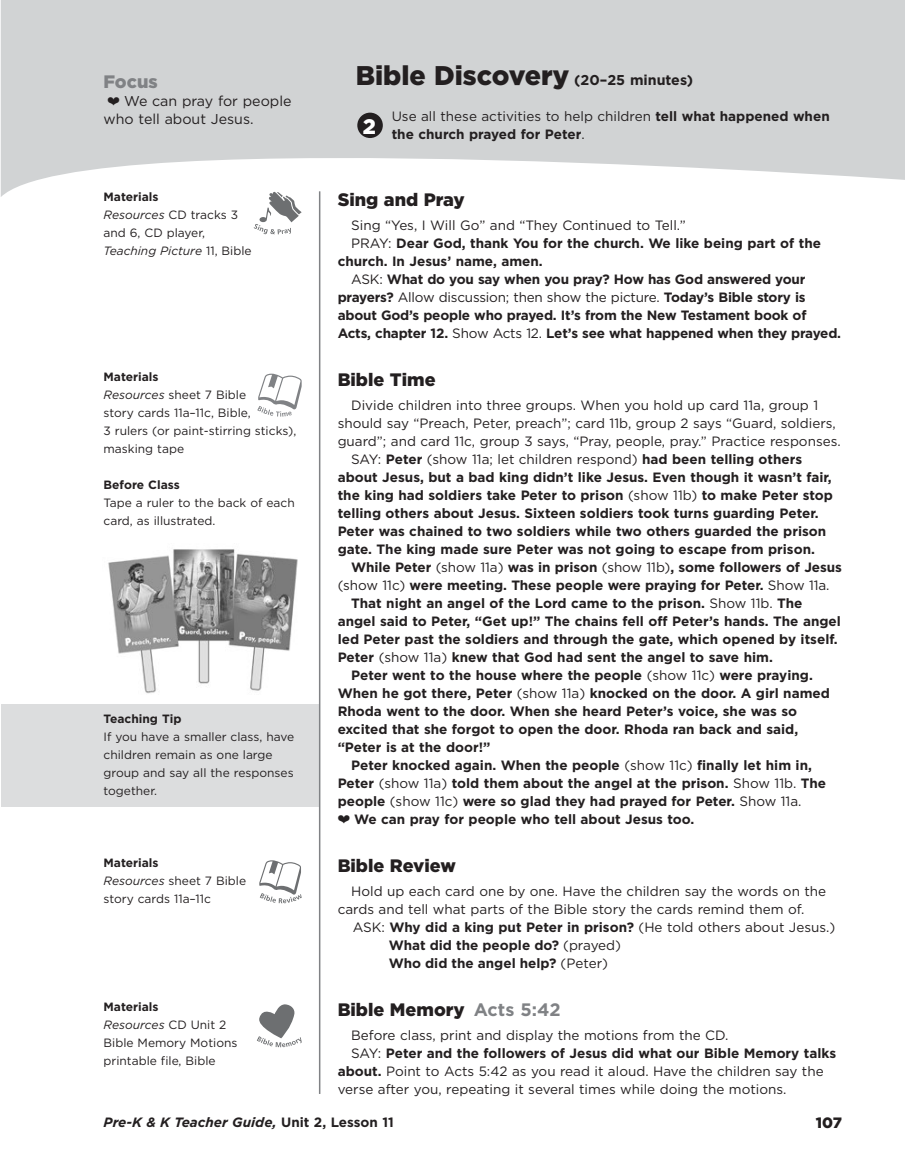
<style>
.page{position:relative;width:905px;height:1175px;background:#fff}
.page>*{position:absolute;margin:0;border:0;box-sizing:border-box;transform-origin:0 0}
.t1{font:900 27px "Gotham";color:#231f20}
.t2{font:900 21px "Gotham";color:#fff}
.t3{font:900 18px "Gotham";color:#231f20}
.t4{font:900 18px "Gotham";color:#808285}
.t5{font:900 15px "Gotham";color:#231f20}
.t6{font:14.25px/18px "Gotham";color:#231f20}
.t7{font:700 13.5px/18px "Gotham";color:#231f20}
.t8{font:13.5px/18px "Gotham";color:#231f20}
.t9{font:italic 700 13.5px "Gotham";color:#231f20}
.t10{font:12px/18px "Gotham";color:#231f20}
.t11{font:700 12px "Gotham";color:#231f20}
.s1{font-weight:700}
.s2{font-style:italic}
.s3{font-weight:700;font-size:14.25px}
.s4{font-weight:400}
.s5{font-weight:700;color:#808285}
.s6{font-style:normal}
</style>
<div class="page">
<svg style="left:1px;top:0;width:903px;height:197px;fill:#d1d3d4"></svg>
<div style="left:1px;top:704px;width:319px;height:103px;background:#dcddde"></div>
<img style="left:108px;top:549px;width:190px;height:145px">
<hr style="left:319px;top:191px;width:1px;height:903px;background:#808285">
<div style="left:357px;top:113px;width:26px;height:25px;background:#231f20;border-radius:50%"></div>
<svg style="left:254px;top:191px;width:48px;height:43px"></svg>
<svg style="left:257px;top:374px;width:44px;height:42px"></svg>
<svg style="left:259px;top:860px;width:42px;height:43px"></svg>
<svg style="left:257px;top:1004px;width:45px;height:43px"></svg>
<svg style="left:108px;top:97px;width:11px;height:8px"></svg>
<h3 class="t4" style="left:104px;top:69px;width:56px">Focus</h3>
<p class="t6" style="left:103px;top:92px;width:189px;text-indent:21px">We can pray for people who tell about Jesus.</p>
<p class="t10" style="left:104px;top:187px;width:150px"><span class="s1">Materials<br></span><span class="s2">Resources</span> CD tracks 3 and 6, CD player,<br><span class="s2">Teaching Picture</span> 11, Bible</p>
<p class="t10" style="left:104px;top:367px;width:194px"><span class="s1">Materials<br></span><span class="s2">Resources</span> sheet 7 Bible<br>story cards 11a–11c, Bible,<br>3 rulers (or paint-stirring sticks), masking tape</p>
<p class="t11" style="left:104px;top:477px;width:78px">Before Class</p>
<p class="t10" style="left:104px;top:493px;width:193px">Tape a ruler to the back of each card, as illustrated.</p>
<p class="t11" style="left:104px;top:711px;width:79px">Teaching Tip</p>
<p class="t10" style="left:104px;top:727px;width:192px">If you have a smaller class, have children remain as one large group and say all the responses together.</p>
<p class="t10" style="left:104px;top:853px;width:144px"><span class="s1">Materials<br></span><span class="s2">Resources</span> sheet 7 Bible story cards 11a–11c</p>
<p class="t10" style="left:104px;top:997px;width:135px"><span class="s1">Materials<br></span><span class="s2">Resources</span> CD Unit 2<br>Bible Memory Motions printable file, Bible</p>
<h1 class="t1" style="left:356px;top:56px;width:339px">Bible Discovery <span class="s3">(20–25 minutes)</span></h1>
<p class="t7" style="left:392px;top:107px;width:439px"><span class="s4">Use all these activities to help children</span> tell what happened when the church prayed for Peter<span class="s4">.</span></p>
<h2 class="t2" style="left:363px;top:112px;width:15px">2</h2>
<h3 class="t3" style="left:338px;top:187px;width:129px">Sing and Pray</h3>
<p class="t8" style="left:351px;top:216px;width:336px">Sing “Yes, I Will Go” and “They Continued to Tell.”</p>
<p class="t7" style="left:351px;top:234px;width:471px"><span class="s4">PRAY:</span> Dear God, thank You for the church. We like being part of the</p>
<p class="t7" style="left:338px;top:252px;width:207px">church. In Jesus’ name, amen.</p>
<p class="t7" style="left:351px;top:270px;width:455px"><span class="s4">ASK:</span> What do you say when you pray? How has God answered your</p>
<p class="t8" style="left:338px;top:288px;width:469px"><span class="s1">prayers?</span> Allow discussion; then show the picture. <span class="s1">Today’s Bible story is</span></p>
<p class="t7" style="left:338px;top:306px;width:470px">about God’s people who prayed. It’s from the New Testament book of</p>
<p class="t7" style="left:338px;top:324px;width:505px">Acts, chapter 12. <span class="s4">Show Acts 12.</span> Let’s see what happened when they prayed.</p>
<h3 class="t3" style="left:338px;top:367px;width:99px">Bible Time</h3>
<p class="t8" style="left:351px;top:396px;width:468px">Divide children into three groups. When you hold up card 11a, group 1</p>
<p class="t8" style="left:338px;top:414px;width:499px">should say “Preach, Peter, preach”; card 11b, group 2 says “Guard, soldiers,</p>
<p class="t8" style="left:338px;top:432px;width:504px">guard”; and card 11c, group 3 says, “Pray, people, pray.” Practice responses.</p>
<p class="t8" style="left:351px;top:450px;width:452px">SAY: <span class="s1">Peter</span> (show 11a; let children respond) <span class="s1">had been telling others</span></p>
<p class="t7" style="left:338px;top:468px;width:495px">about Jesus, but a bad king didn’t like Jesus. Even though it wasn’t fair,</p>
<p class="t7" style="left:338px;top:486px;width:496px">the king had soldiers take Peter to prison <span class="s4">(show 11b)</span> to make Peter stop</p>
<p class="t7" style="left:338px;top:504px;width:482px">telling others about Jesus. Sixteen soldiers took turns guarding Peter.</p>
<p class="t7" style="left:338px;top:522px;width:490px">Peter was chained to two soldiers while two others guarded the prison</p>
<p class="t7" style="left:338px;top:540px;width:479px">gate. The king made sure Peter was not going to escape from prison.</p>
<p class="t7" style="left:351px;top:558px;width:492px">While Peter <span class="s4">(show 11a)</span> was in prison <span class="s4">(show 11b)</span>, some followers of Jesus</p>
<p class="t7" style="left:338px;top:576px;width:493px"><span class="s4">(show 11c)</span> were meeting. These people were praying for Peter. <span class="s4">Show 11a.</span></p>
<p class="t7" style="left:351px;top:594px;width:453px">That night an angel of the Lord came to the prison. <span class="s4">Show 11b.</span> The</p>
<p class="t7" style="left:338px;top:612px;width:504px">angel said to Peter, “Get up!” The chains fell off Peter’s hands. The angel</p>
<p class="t7" style="left:338px;top:630px;width:501px">led Peter past the soldiers and through the gate, which opened by itself.</p>
<p class="t7" style="left:338px;top:648px;width:436px">Peter <span class="s4">(show 11a)</span> knew that God had sent the angel to save him.</p>
<p class="t7" style="left:351px;top:666px;width:463px">Peter went to the house where the people <span class="s4">(show 11c)</span> were praying.</p>
<p class="t7" style="left:338px;top:684px;width:494px">When he got there, Peter <span class="s4">(show 11a)</span> knocked on the door. A girl named</p>
<p class="t7" style="left:338px;top:702px;width:461px">Rhoda went to the door. When she heard Peter’s voice, she was so</p>
<p class="t7" style="left:338px;top:720px;width:462px">excited that she forgot to open the door. Rhoda ran back and said,</p>
<p class="t7" style="left:338px;top:738px;width:154px">“Peter is at the door!”</p>
<p class="t7" style="left:351px;top:756px;width:462px">Peter knocked again. When the people <span class="s4">(show 11c)</span> finally let him in,</p>
<p class="t7" style="left:338px;top:774px;width:490px">Peter <span class="s4">(show 11a)</span> told them about the angel at the prison. <span class="s4">Show 11b.</span> The</p>
<p class="t7" style="left:338px;top:792px;width:465px">people <span class="s4">(show 11c)</span> were so glad they had prayed for Peter. <span class="s4">Show 11a.</span></p>
<p class="t7" style="left:354px;top:810px;width:342px">We can pray for people who tell about Jesus too.</p>
<h3 class="t3" style="left:337px;top:853px;width:120px">Bible Review</h3>
<p class="t8" style="left:337px;top:882px;width:490px;text-indent:14px">Hold up each card one by one. Have the children say the words on the cards and tell what parts of the Bible story the cards remind them of.</p>
<p class="t7" style="left:389px;top:918px;width:448px;text-indent:-36px"><span class="s4">ASK:</span> Why did a king put Peter in prison? <span class="s4">(He told others about Jesus.)<br></span>What did the people do? <span class="s4">(prayed)<br></span>Who did the angel help? <span class="s4">(Peter)</span></p>
<h3 class="t3" style="left:338px;top:997px;width:224px">Bible Memory <span class="s5">Acts 5:42</span></h3>
<p class="t8" style="left:351px;top:1026px;width:379px">Before class, print and display the motions from the CD.</p>
<p class="t7" style="left:351px;top:1044px;width:486px"><span class="s4">SAY:</span> Peter and the followers of Jesus did what our Bible Memory talks</p>
<p class="t8" style="left:338px;top:1062px;width:487px"><span class="s1">about.</span> Point to Acts 5:42 as you read it aloud. Have the children say the</p>
<p class="t8" style="left:338px;top:1080px;width:450px">verse after you, repeating it several times while doing the motions.</p>
<p class="t9" style="left:104px;top:1113px;width:292px">Pre-K &amp; K Teacher Guide, <span class="s6">Unit 2, Lesson 11</span></p>
<p class="t5" style="left:815px;top:1112px;width:28px">107</p>
</div>
